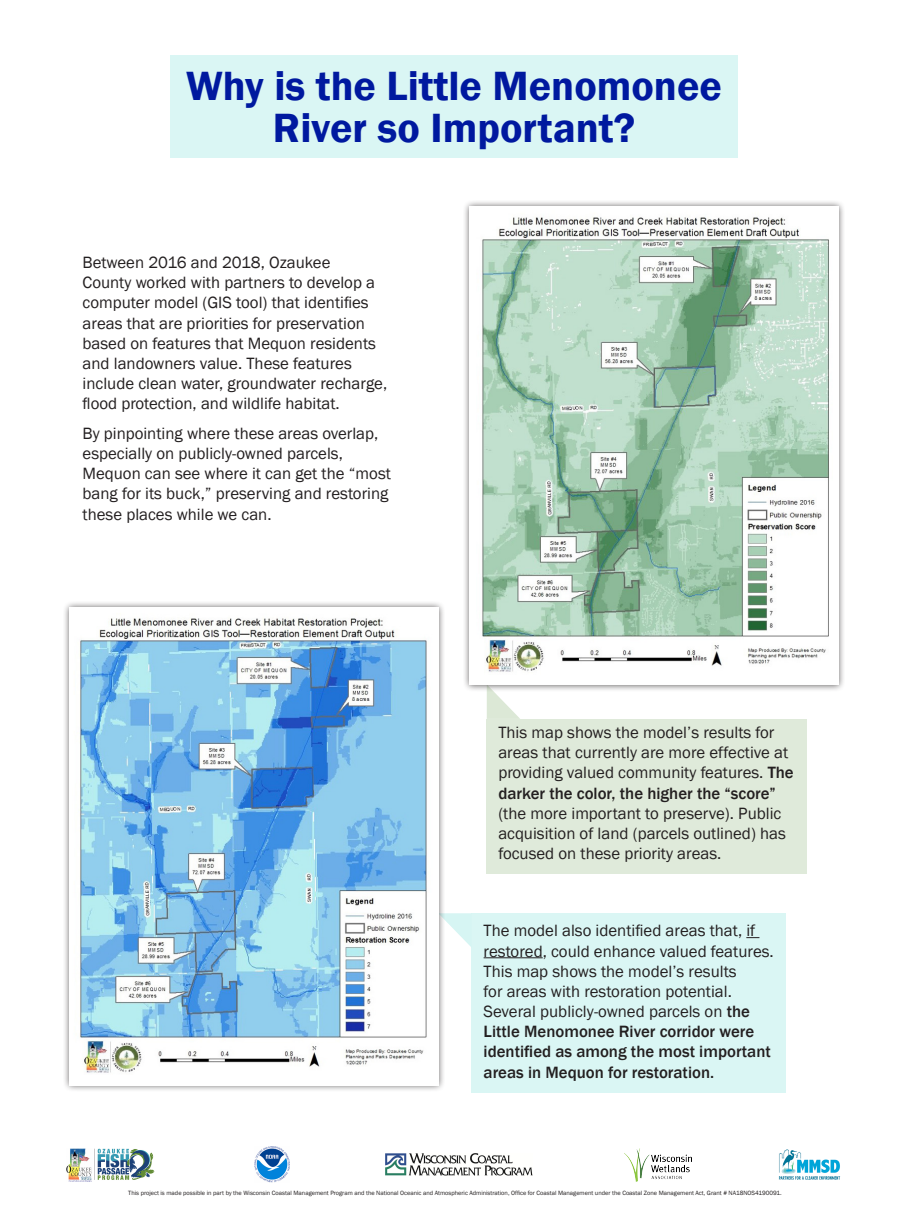
<style>
.page{position:relative;width:908px;height:1210px;background:#fff}
.page>*{position:absolute;margin:0;border:0;box-sizing:border-box;transform-origin:0 0}
.t1{font:600 42px "Franklin Gothic";color:#00199f}
.t2{font:16.8px/20.2px "Franklin Gothic";color:#231f20}
.t3{font:6.3px "Franklin Gothic";color:#231f20}
.s1{font-weight:500}
</style>
<div class="page">
<div style="left:486px;top:719px;width:320px;height:154px;background:#dce8d6"></div>
<svg style="left:486px;top:691px;width:34px;height:28px"></svg>
<div style="left:471px;top:913px;width:314px;height:179px;background:#d6f5f3"></div>
<svg style="left:445px;top:913px;width:26px;height:34px"></svg>
<div style="left:170px;top:55px;width:567px;height:103px;background:#d6f5f3"></div>
<svg style="left:746px;top:937px;width:13px;height:1px"></svg>
<hr style="left:483px;top:957px;width:59px;height:1px;background:#231f20">
<div style="left:462px;top:200px;width:383px;height:491px;background:#231f20;opacity:.75"></div>
<img style="left:469px;top:207px;width:369px;height:477px">
<div style="left:62px;top:600px;width:383px;height:492px;background:#231f20;opacity:.75"></div>
<img style="left:69px;top:607px;width:369px;height:478px">
<img style="left:254px;top:1147px;width:36px;height:35px">
<img style="left:385px;top:1153px;width:147px;height:22px">
<img style="left:624px;top:1148px;width:66px;height:33px">
<img style="left:778px;top:1149px;width:63px;height:31px">
<img style="left:66px;top:1148px;width:88px;height:33px">
<p class="t1" style="left:186px;top:60px;width:537px">Why is the Little Menomonee</p>
<p class="t1" style="left:273px;top:102px;width:364px">River so Important?</p>
<p class="t2" style="left:83px;top:253px;width:306px">Between 2016 and 2018, Ozaukee<br>County worked with partners to develop a computer model (GIS tool) that identifies areas that are priorities for preservation based on features that Mequon residents and landowners value. These features include clean water, groundwater recharge, flood protection, and wildlife habitat.</p>
<p class="t2" style="left:83px;top:423px;width:310px">By pinpointing where these areas overlap, especially on publicly-owned parcels, Mequon can see where it can get the “most bang for its buck,” preserving and restoring these places while we can.</p>
<p class="t2" style="left:498px;top:723px;width:297px">This map shows the model’s results for areas that currently are more effective at providing valued community features. <span class="s1">The darker the color, the higher the “score” </span>(the more important to preserve). Public acquisition of land (parcels outlined) has focused on these priority areas.</p>
<p class="t2" style="left:483px;top:921px;width:291px">The model also identified areas that, if restored, could enhance valued features.<br>This map shows the model’s results<br>for areas with restoration potential.<br>Several publicly-owned parcels on <span class="s1">the Little Menomonee River corridor were identified as among the most important areas in Mequon for restoration.</span></p>
<p class="t3" style="left:128px;top:1189px;width:654px">This project is made possible in part by the Wisconsin Coastal Management Program and the National Oceanic and Atmospheric Administration, Office for Coastal Management under the Coastal Zone Management Act, Grant # NA18NOS4190091.</p>
</div>
